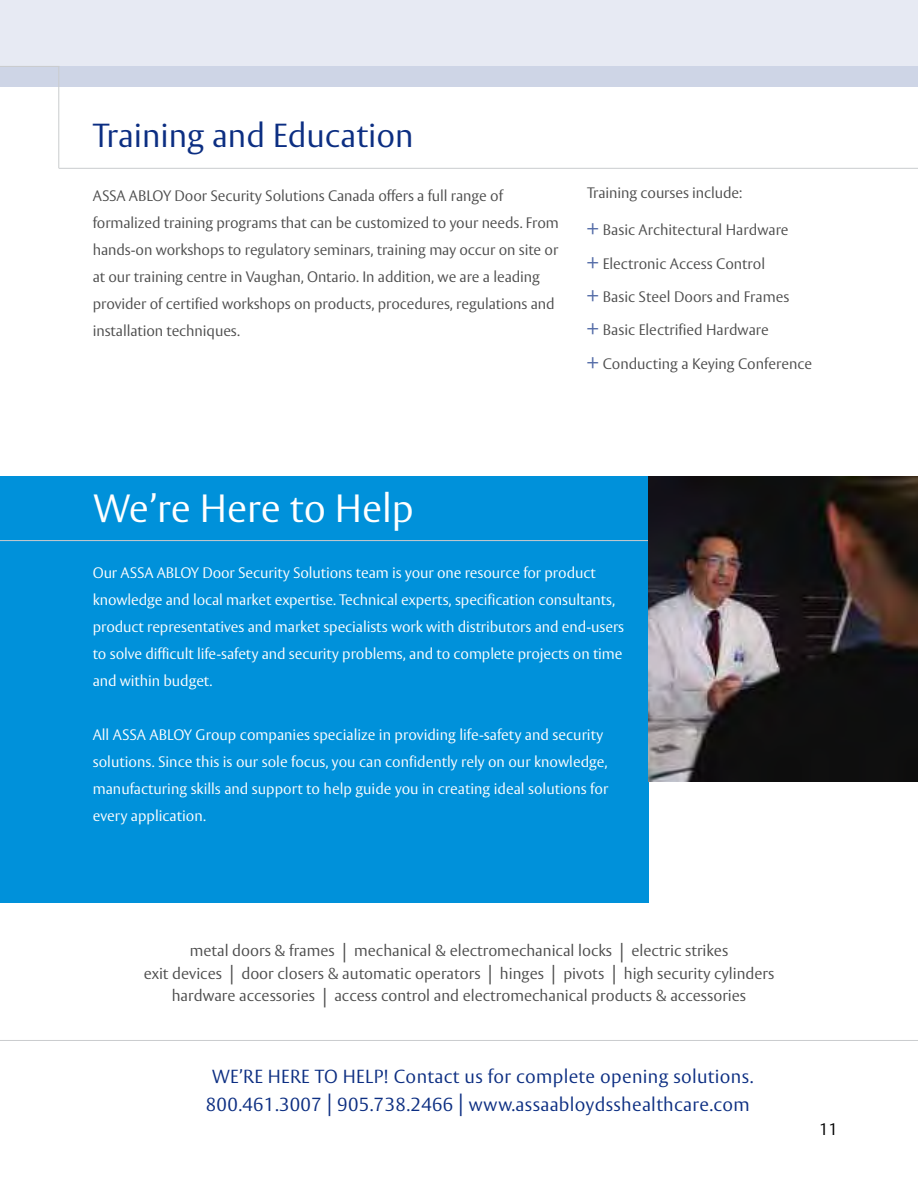
<style>
.page{position:relative;width:918px;height:1188px;background:#fff}
.page>*{position:absolute;margin:0;border:0;box-sizing:border-box;transform-origin:0 0}
.t1{font:300 39px "ASSA Vesta";color:#fff}
.t2{font:300 33px "ASSA Vesta";color:#0c2e82}
.t3{font:300 18.75px/28.5px "ASSA Vesta";letter-spacing:.015em;color:#0c2e82;text-align:center}
.t4{font:300 16.5px "ASSA Vesta";color:#000}
.t5{font:300 15.75px/22.5px "ASSA Vesta";color:#4d4d4d;text-align:center}
.t6{font:300 15px/27px "ASSA Vesta";letter-spacing:-.005em;color:#fff}
.t7{font:300 15px/27px "ASSA Vesta";letter-spacing:-.005em;color:#4d4d4d}
.s1{font-weight:400;font-size:18px;color:#556da8}
.s2{font-size:19.5px}
.s3{font-size:22.5px}
</style>
<div class="page">
<div style="left:0;top:0;width:918px;height:80px;background:#e7eaf3"></div>
<div style="left:0;top:67px;width:918px;height:20px;background:#ced5e6"></div>
<div style="left:0;top:476px;width:649px;height:427px;background:#0091da"></div>
<hr style="left:0;top:1040px;width:918px;height:1px;background:#caccce">
<hr style="left:0;top:540px;width:843px;height:1px;background:#caccce">
<img style="left:649px;top:476px;width:269px;height:306px">
<hr style="left:59px;top:168px;width:859px;height:1px;background:#caccce">
<hr style="left:0;top:66px;width:59px;height:1px;background:#caccce">
<hr style="left:58px;top:67px;width:1px;height:101px;background:#caccce">
<h2 class="t2" style="left:93px;top:124px;width:322px">Training and Education</h2>
<p class="t7" style="left:93px;top:184px;width:468px">ASSA ABLOY Door Security Solutions Canada offers a full range of formalized training programs that can be customized to your needs. From hands-on workshops to regulatory seminars, training may occur on site or at our training centre in Vaughan, Ontario. In addition, we are a leading provider of certified workshops on products, procedures, regulations and installation techniques.</p>
<p class="t7" style="left:587px;top:181px;width:157px">Training courses include:</p>
<p class="t7" style="left:587px;top:218px;width:203px"><span class="s1">+</span> Basic Architectural Hardware</p>
<p class="t7" style="left:587px;top:252px;width:180px"><span class="s1">+</span> Electronic Access Control</p>
<p class="t7" style="left:587px;top:285px;width:204px"><span class="s1">+</span> Basic Steel Doors and Frames</p>
<p class="t7" style="left:587px;top:318px;width:183px"><span class="s1">+</span> Basic Electrified Hardware</p>
<p class="t7" style="left:587px;top:352px;width:227px"><span class="s1">+</span> Conducting a Keying Conference</p>
<h1 class="t1" style="left:94px;top:495px;width:322px">We’re Here to Help</h1>
<p class="t6" style="left:93px;top:561px;width:533px">Our ASSA ABLOY Door Security Solutions team is your one resource for product knowledge and local market expertise. Technical experts, specification consultants, product representatives and market specialists work with distributors and end-users to solve difficult life-safety and security problems, and to complete projects on time and within budget.</p>
<p class="t6" style="left:93px;top:723px;width:517px">All ASSA ABLOY Group companies specialize in providing life-safety and security solutions. Since this is our sole focus, you can confidently rely on our knowledge, manufacturing skills and support to help guide you in creating ideal solutions for every application.</p>
<p class="t5" style="left:144px;top:941px;width:632px">metal doors &amp; frames <span class="s2">|</span> mechanical &amp; electromechanical locks <span class="s2">|</span> electric strikes<br>exit devices <span class="s2">|</span> door closers &amp; automatic operators <span class="s2">|</span> hinges <span class="s2">|</span> pivots <span class="s2">|</span> high security cylinders hardware accessories <span class="s2">|</span> access control and electromechanical products &amp; accessories</p>
<p class="t3" style="left:206px;top:1064px;width:549px">WE’RE HERE TO HELP! Contact us for complete opening solutions.<br>800.461.3007 <span class="s3">|</span> 905.738.2466 <span class="s3">|</span> www.assaabloydsshealthcare.com</p>
<p class="t4" style="left:819px;top:1124px;width:20px">11</p>
</div>
